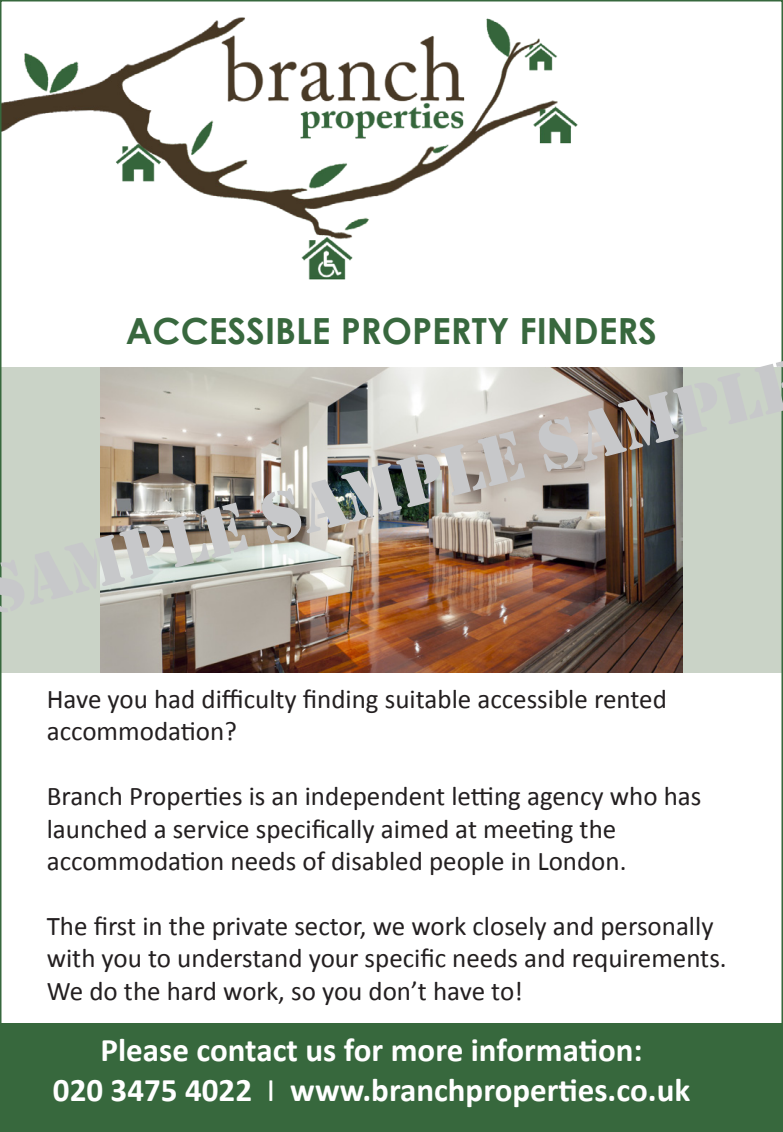
<style>
.page{position:relative;width:783px;height:1132px;background:#fff}
.page>*{position:absolute;margin:0;border:0;box-sizing:border-box;transform-origin:0 0}
.t1{font:72px "Stencil";color:#c7c8ca}
.t2{font:700 36px "Century Gothic";color:#38683e}
.t3{font:700 33px "Calibri";color:#fff}
.t4{font:27px/32.4px "Calibri";color:#231f20}
.s1{font-weight:400}
</style>
<div class="page">
<div style="left:0;top:367px;width:782px;height:305px;background:#cad3c7"></div>
<img style="left:4px;top:17px;width:574px;height:263px">
<img style="left:101px;top:367px;width:581px;height:305px">
<div style="left:0;top:1023px;width:782px;height:108px;background:#37683d"></div>
<p class="t2" style="left:126px;top:308px;width:532px">ACCESSIBLE PROPERTY FINDERS</p>
<p class="t1" style="left:-25px;top:548px;width:841px;rotate:-14deg">SAMPLE SAMPLE SAMPLE</p>
<p class="t4" style="left:47px;top:682px;width:621px">Have you had difficulty finding suitable accessible rented</p>
<p class="t4" style="left:47px;top:715px;width:191px">accommodation?</p>
<p class="t4" style="left:47px;top:779px;width:656px">Branch Properties is an independent letting agency who has launched a service specifically aimed at meeting the</p>
<p class="t4" style="left:47px;top:844px;width:581px">accommodation needs of disabled people in London.</p>
<p class="t4" style="left:47px;top:909px;width:681px">The first in the private sector, we work closely and personally with you to understand your specific needs and requirements.<br>We do the hard work, so you don’t have to!</p>
<p class="t3" style="left:100px;top:1028px;width:543px">Please contact us for more information:</p>
<p class="t3" style="left:53px;top:1068px;width:638px">020 3475 4022 <span class="s1">I</span> www.branchproperties.co.uk</p>
</div>
